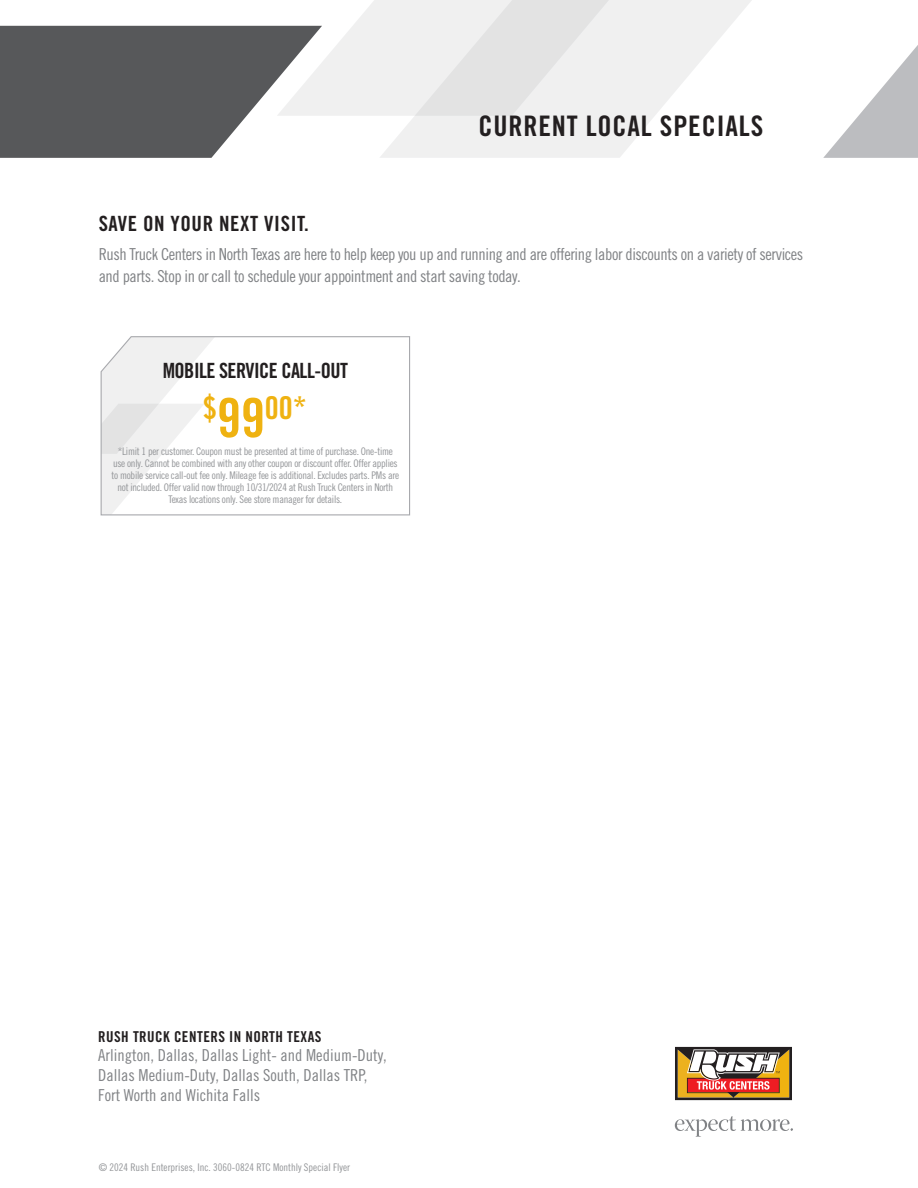
<style>
.page{position:relative;width:918px;height:1188px;background:#fff}
.page>*{position:absolute;margin:0;border:0;box-sizing:border-box;transform-origin:0 0}
.t1{font:31.5px "Trade Gothic LT Pro Bd Cn 20";color:#efb211}
.t2{font:28.35px "Trade Gothic LT Pro Bd Cn 20";letter-spacing:.03em;color:#231f20}
.t3{font:21px "Trade Gothic LT Pro Bd Cn 20";letter-spacing:-.025em;color:#231f20}
.t4{font:21px "Trade Gothic LT Pro Bd Cn 20";letter-spacing:.03em;color:#231f20}
.t5{font:16.5px/22.5px "Trade Gothic LT Pro Cn 18";letter-spacing:-.025em;color:#808285}
.t6{font:16.5px "Trade Gothic LT Pro Cn 18";color:#808285}
.t7{font:15px "Trade Gothic LT Pro Bd Cn 20";letter-spacing:.03em;color:#231f20}
.t8{font:10.5px/12px "Trade Gothic LT Pro Cn 18";letter-spacing:-.025em;color:#939598;text-align:center}
.t9{font:10.5px "Trade Gothic LT Pro Cn 18";color:#939598}
.s1{font-size:54px}
</style>
<div class="page">
<svg style="left:675px;top:1116px;width:118px;height:21px"></svg>
<svg style="left:675px;top:1046px;width:117px;height:55px"></svg>
<svg style="left:277px;top:0;width:102px;height:116px;fill:#f0f0f0"></svg>
<svg style="left:379px;top:0;width:373px;height:158px;fill:#f0f0f0"></svg>
<svg style="left:0;top:26px;width:322px;height:132px"></svg>
<svg style="left:823px;top:45px;width:95px;height:113px"></svg>
<svg style="left:100px;top:336px;width:311px;height:180px"></svg>
<p class="t4" style="left:99px;top:211px;width:212px">SAVE ON YOUR NEXT VISIT.</p>
<p class="t2" style="left:478px;top:109px;width:286px">CURRENT LOCAL SPECIALS</p>
<p class="t5" style="left:99px;top:242px;width:706px">Rush Truck Centers in North Texas are here to help keep you up and running and are offering labor discounts on a variety of services and parts. Stop in or call to schedule your appointment and start saving today.</p>
<p class="t3" style="left:163px;top:358px;width:187px">MOBILE SERVICE CALL-OUT</p>
<p class="t1" style="left:203px;top:389px;width:105px">$<span class="s1">99</span>00*</p>
<p class="t8" style="left:112px;top:446px;width:289px">*Limit 1 per customer. Coupon must be presented at time of purchase. One-time use only. Cannot be combined with any other coupon or discount offer. Offer applies to mobile service call-out fee only. Mileage fee is additional. Excludes parts. PMs are not included. Offer valid now through 10/31/2024 at Rush Truck Centers in North Texas locations only. See store manager for details.</p>
<p class="t7" style="left:98px;top:1027px;width:225px">RUSH TRUCK CENTERS IN NORTH TEXAS</p>
<p class="t6" style="left:98px;top:1046px;width:290px">Arlington, Dallas, Dallas Light- and Medium-Duty,</p>
<p class="t6" style="left:98px;top:1066px;width:271px">Dallas Medium-Duty, Dallas South, Dallas TRP,</p>
<p class="t6" style="left:98px;top:1085px;width:163px">Fort Worth and Wichita Falls</p>
<p class="t9" style="left:99px;top:1161px;width:253px">© 2024 Rush Enterprises, Inc. 3060-0824 RTC Monthly Special Flyer</p>
</div>
